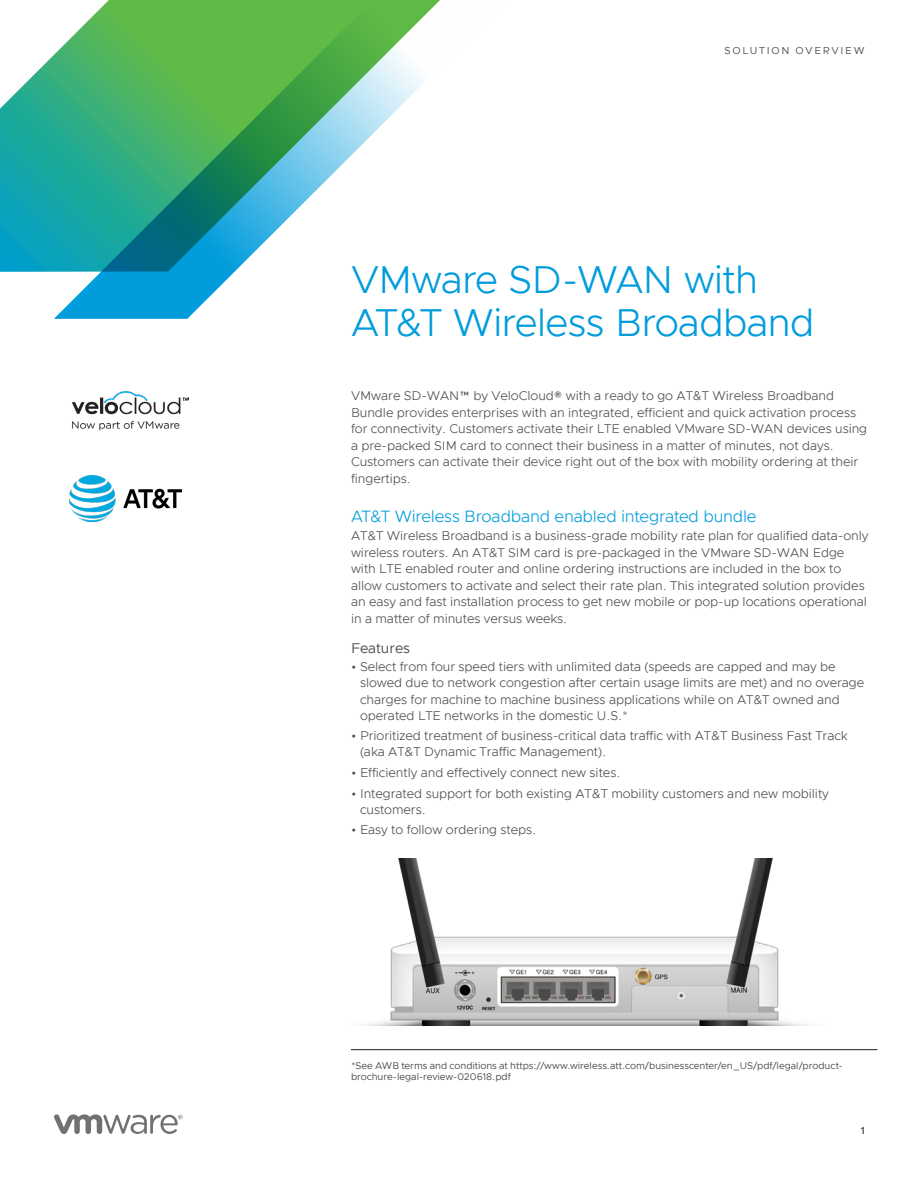
<style>
.page{position:relative;width:918px;height:1188px;background:#fff}
.page>*{position:absolute;margin:0;border:0;box-sizing:border-box;transform-origin:0 0}
._1a__MAIN_TITLE{font:300 39px/43.5px "Metropolis";letter-spacing:-.02em;color:#009cdc}
._4a__SUBHEAD_1{font:300 16.5px "Metropolis";letter-spacing:-.01em;color:#009cdc}
._4a__SUBHEAD_2{font:14.25px "Metropolis";letter-spacing:-.005em;color:#4b4c4d}
._3a__BODY_TEXT{font:300 12.75px/16.5px "Metropolis";letter-spacing:-.005em;color:#4b4c4d}
.t1{font:10.2px "Metropolis";letter-spacing:.165em;color:#4b4c4d}
.t2{font:600 10.2px "Metropolis";color:#4b4c4d}
._8a__FOOTNOTE_1ST_LI{font:9.75px/11.2px "Metropolis";letter-spacing:-.005em;color:#4b4c4d}
</style>
<div class="page">
<svg style="left:54px;top:1114px;width:129px;height:20px"></svg>
<svg style="left:0;top:55px;width:54px;height:217px;background:#31b1b3"></svg>
<svg style="left:54px;top:0;width:386px;height:319px"></svg>
<img style="left:71px;top:391px;width:117px;height:40px">
<hr style="left:351px;top:1049px;width:527px;height:1px;background:#231f20">
<img style="left:70px;top:476px;width:111px;height:46px">
<img style="left:361px;top:859px;width:449px;height:167px">
<p class="t1" style="left:724px;top:44px;width:142px">SOLUTION OVERVIEW</p>
<p class="_1a__MAIN_TITLE" style="left:351px;top:257px;width:465px">VMware SD-WAN with<br>AT&amp;T Wireless Broadband</p>
<p class="_3a__BODY_TEXT" style="left:351px;top:387px;width:518px">VMware SD-WAN™ by VeloCloud® with a ready to go AT&amp;T Wireless Broadband Bundle provides enterprises with an integrated, efficient and quick activation process for connectivity. Customers activate their LTE enabled VMware SD-WAN devices using a pre-packed SIM card to connect their business in a matter of minutes, not days.<br>Customers can activate their device right out of the box with mobility ordering at their fingertips.</p>
<p class="_4a__SUBHEAD_1" style="left:351px;top:506px;width:407px">AT&amp;T Wireless Broadband enabled integrated bundle</p>
<p class="_3a__BODY_TEXT" style="left:351px;top:528px;width:519px">AT&amp;T Wireless Broadband is a business-grade mobility rate plan for qualified data-only wireless routers. An AT&amp;T SIM card is pre-packaged in the VMware SD-WAN Edge with LTE enabled router and online ordering instructions are included in the box to allow customers to activate and select their rate plan. This integrated solution provides an easy and fast installation process to get new mobile or pop-up locations operational in a matter of minutes versus weeks.</p>
<p class="_4a__SUBHEAD_2" style="left:351px;top:639px;width:61px">Features</p>
<p class="_3a__BODY_TEXT" style="left:360px;top:659px;width:506px;text-indent:-9px">• Select from four speed tiers with unlimited data (speeds are capped and may be slowed due to network congestion after certain usage limits are met) and no overage charges for machine to machine business applications while on AT&amp;T owned and operated LTE networks in the domestic U.S.*</p>
<p class="_3a__BODY_TEXT" style="left:360px;top:728px;width:489px;text-indent:-9px">• Prioritized treatment of business-critical data traffic with AT&amp;T Business Fast Track (aka AT&amp;T Dynamic Traffic Management).</p>
<p class="_3a__BODY_TEXT" style="left:351px;top:764px;width:271px">• Efficiently and effectively connect new sites.</p>
<p class="_3a__BODY_TEXT" style="left:360px;top:785px;width:470px;line-height:16px;text-indent:-9px">• Integrated support for both existing AT&amp;T mobility customers and new mobility customers.</p>
<p class="_3a__BODY_TEXT" style="left:351px;top:822px;width:187px">• Easy to follow ordering steps.</p>
<p class="_8a__FOOTNOTE_1ST_LI" style="left:351px;top:1060px;width:493px">*See AWB terms and conditions at https://www.wireless.att.com/businesscenter/en_US/pdf/legal/product&shy;brochure-legal-review-020618.pdf</p>
<p class="t2" style="left:861px;top:1124px;width:6px">1</p>
</div>
